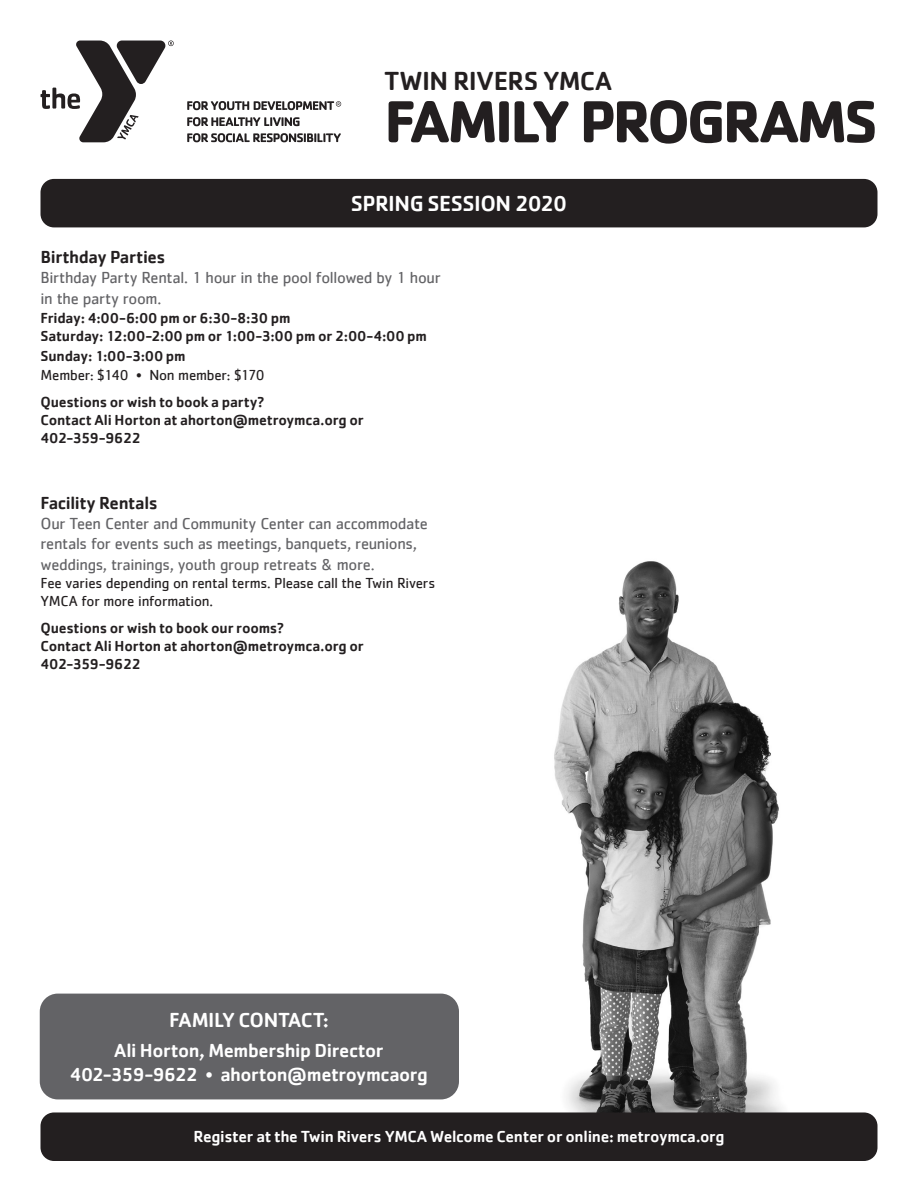
<style>
.page{position:relative;width:918px;height:1188px;background:#fff}
.page>*{position:absolute;margin:0;border:0;box-sizing:border-box;transform-origin:0 0}
.t1{font:700 61.5px "Cachet";letter-spacing:-.055em;color:#231f20}
.t2{font:500 27px "Cachet";letter-spacing:-.02em;color:#231f20}
.t3{font:500 22.5px "Cachet";letter-spacing:-.025em;color:#fff}
.t4{font:500 21px "Cachet";letter-spacing:-.02em;color:#fff}
.t5{font:500 19.5px "Cachet";letter-spacing:-.025em;color:#fff}
.t6{font:500 18px "Cachet";letter-spacing:-.02em;color:#231f20}
.t7{font:16.5px/20.4px "Cachet";letter-spacing:-.02em;color:#636366}
.t8{font:500 16.5px "Cachet";letter-spacing:-.02em;color:#fff}
.t9{font:500 15px "Cachet";letter-spacing:-.015em;color:#231f20}
.t10{font:15px/18px "Cachet";letter-spacing:-.015em;color:#231f20}
.t11{font:500 15px "Cachet";letter-spacing:-.04em;color:#231f20}
.s1{font-weight:400}
</style>
<div class="page">
<img style="left:418px;top:561px;width:455px;height:600px">
<svg style="left:41px;top:40px;width:133px;height:102px"></svg>
<svg style="left:187px;top:117px;width:113px;height:9px"></svg>
<svg style="left:187px;top:133px;width:154px;height:9px"></svg>
<svg style="left:187px;top:101px;width:154px;height:9px"></svg>
<div style="left:40px;top:1112px;width:838px;height:49px;background:#231f20;border-radius:14px"></div>
<div style="left:40px;top:179px;width:838px;height:48px;background:#231f20;border-radius:14px"></div>
<div style="left:40px;top:994px;width:419px;height:105px;background:#636366;border-radius:18px"></div>
<p class="t2" style="left:384px;top:64px;width:229px">TWIN RIVERS YMCA</p>
<p class="t1" style="left:384px;top:82px;width:495px">FAMILY PROGRAMS</p>
<p class="t3" style="left:351px;top:190px;width:218px">SPRING SESSION 2020</p>
<p class="t6" style="left:40px;top:246px;width:126px">Birthday Parties</p>
<p class="t7" style="left:40px;top:267px;width:402px;line-height:21px">Birthday Party Rental. 1 hour in the pool followed by 1 hour in the party room.</p>
<p class="t9" style="left:40px;top:309px;width:252px">Friday: 4:00-6:00 pm or 6:30-8:30 pm</p>
<p class="t9" style="left:40px;top:327px;width:388px">Saturday: 12:00-2:00 pm or 1:00-3:00 pm or 2:00-4:00 pm</p>
<p class="t9" style="left:40px;top:347px;width:147px">Sunday: 1:00-3:00 pm</p>
<p class="t10" style="left:40px;top:366px;width:226px">Member: $140 • Non member: $170</p>
<p class="t9" style="left:40px;top:393px;width:226px">Questions or wish to book a party?</p>
<p class="t9" style="left:40px;top:411px;width:325px">Contact Ali Horton at ahorton@metroymca.org or</p>
<p class="t11" style="left:40px;top:429px;width:102px">402-359-9622</p>
<p class="t6" style="left:40px;top:492px;width:119px">Facility Rentals</p>
<p class="t7" style="left:40px;top:513px;width:389px">Our Teen Center and Community Center can accommodate rentals for events such as meetings, banquets, reunions, weddings, trainings, youth group retreats &amp; more.</p>
<p class="t10" style="left:40px;top:574px;width:396px">Fee varies depending on rental terms. Please call the Twin Rivers<br>YMCA for more information.</p>
<p class="t9" style="left:40px;top:619px;width:245px">Questions or wish to book our rooms?</p>
<p class="t9" style="left:40px;top:637px;width:325px">Contact Ali Horton at ahorton@metroymca.org or</p>
<p class="t11" style="left:40px;top:655px;width:102px">402-359-9622</p>
<p class="t4" style="left:169px;top:1007px;width:161px">FAMILY CONTACT:</p>
<p class="t5" style="left:114px;top:1038px;width:271px">Ali Horton, Membership Director</p>
<p class="t5" style="left:70px;top:1062px;width:360px">402-359-9622 <span class="s1">•</span> ahorton@metroymcaorg</p>
<p class="t8" style="left:193px;top:1127px;width:533px">Register at the Twin Rivers YMCA Welcome Center or online: metroymca.org</p>
</div>
